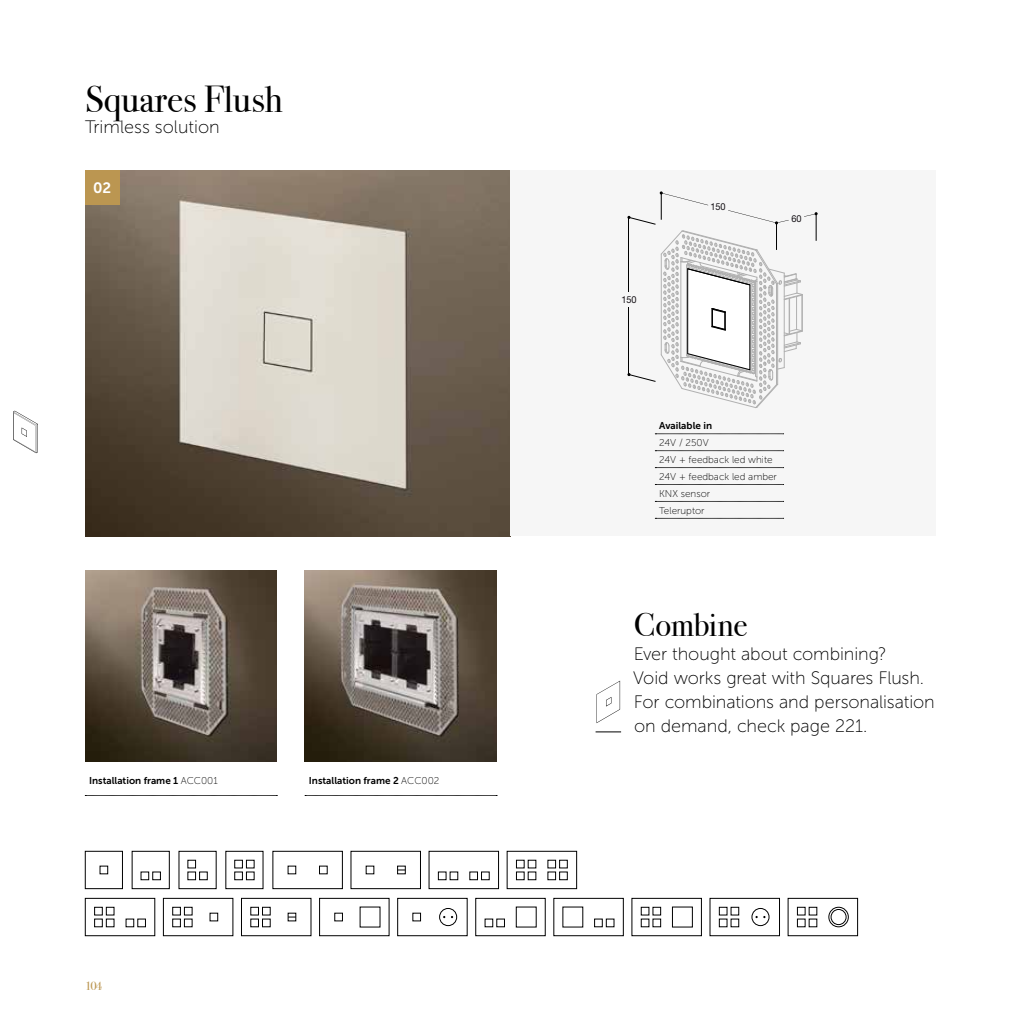
<style>
.page{position:relative;width:1021px;height:1021px;background:#fff}
.page>*{position:absolute;margin:0;border:0;box-sizing:border-box;transform-origin:0 0}
.t1{font:37.5px "Bodoni Svty Two ITCTT";color:#000}
.t2{font:33px "Bodoni Svty Two ITCTT";letter-spacing:-.01em;color:#000}
.t3{font:18px/24px "Museo Sans 100";letter-spacing:-.005em;color:#000}
.t4{font:15px "Museo Sans 700";color:#fff}
.t5{font:12px "Bodoni Svty Two ITCTT";color:#bb9651}
.t6{font:9.9px/17px "Museo Sans 100";color:#000}
.t7{font:9.9px "Museo Sans 700";color:#000}
.t8{font:9.6px "Helvetica Neue LT Std";color:#141015;scale:.96 1}
.s1{font-family:"Museo Sans 100"}
</style>
<div class="page">
<img style="left:85px;top:170px;width:425px;height:366px">
<div style="left:510px;top:170px;width:425px;height:366px;background:#f6f6f6"></div>
<svg style="left:627px;top:191px;width:190px;height:217px"></svg>
<div style="left:85px;top:170px;width:34px;height:34px;background:#bb9651"></div>
<svg style="left:595px;top:731px;width:26px;height:1px"></svg>
<div style="left:85px;top:851px;width:38px;height:37px;border:1px solid #000"></div>
<div style="left:100px;top:865px;width:8px;height:9px;border:1px solid #000"></div>
<div style="left:152px;top:871px;width:9px;height:8px;border:1px solid #000"></div>
<div style="left:141px;top:871px;width:8px;height:8px;border:1px solid #000"></div>
<div style="left:188px;top:860px;width:8px;height:8px;border:1px solid #000"></div>
<div style="left:188px;top:871px;width:8px;height:8px;border:1px solid #000"></div>
<div style="left:234px;top:860px;width:8px;height:8px;border:1px solid #000"></div>
<div style="left:246px;top:860px;width:8px;height:8px;border:1px solid #000"></div>
<div style="left:246px;top:871px;width:8px;height:8px;border:1px solid #000"></div>
<div style="left:163px;top:898px;width:70px;height:37px;border:1px solid #000"></div>
<div style="left:85px;top:898px;width:70px;height:37px;border:1px solid #000"></div>
<div style="left:94px;top:907px;width:8px;height:8px;border:1px solid #000"></div>
<div style="left:106px;top:907px;width:8px;height:8px;border:1px solid #000"></div>
<div style="left:106px;top:918px;width:8px;height:9px;border:1px solid #000"></div>
<div style="left:94px;top:918px;width:8px;height:9px;border:1px solid #000"></div>
<div style="left:172px;top:907px;width:9px;height:8px;border:1px solid #000"></div>
<div style="left:184px;top:907px;width:8px;height:8px;border:1px solid #000"></div>
<div style="left:184px;top:918px;width:8px;height:9px;border:1px solid #000"></div>
<div style="left:172px;top:918px;width:9px;height:9px;border:1px solid #000"></div>
<div style="left:138px;top:918px;width:8px;height:9px;border:1px solid #000"></div>
<div style="left:787px;top:898px;width:70px;height:37px;border:1px solid #000"></div>
<div style="left:797px;top:918px;width:8px;height:9px;border:1px solid #000"></div>
<div style="left:809px;top:907px;width:8px;height:8px;border:1px solid #000"></div>
<div style="left:797px;top:907px;width:8px;height:8px;border:1px solid #000"></div>
<svg style="left:828px;top:906px;width:20px;height:21px"></svg>
<svg style="left:210px;top:898px;width:570px;height:38px"></svg>
<svg style="left:288px;top:850px;width:133px;height:39px"></svg>
<div style="left:429px;top:851px;width:69px;height:37px;border:1px solid #000"></div>
<div style="left:438px;top:871px;width:8px;height:8px;border:1px solid #000"></div>
<div style="left:507px;top:851px;width:70px;height:37px;border:1px solid #000"></div>
<div style="left:516px;top:860px;width:8px;height:8px;border:1px solid #000"></div>
<div style="left:516px;top:871px;width:8px;height:8px;border:1px solid #000"></div>
<div style="left:547px;top:871px;width:9px;height:8px;border:1px solid #000"></div>
<div style="left:547px;top:860px;width:9px;height:8px;border:1px solid #000"></div>
<div style="left:559px;top:860px;width:8px;height:8px;border:1px solid #000"></div>
<img style="left:305px;top:570px;width:191px;height:191px">
<img style="left:85px;top:570px;width:191px;height:191px">
<svg style="left:655px;top:433px;width:128px;height:1px"></svg>
<svg style="left:655px;top:450px;width:128px;height:1px"></svg>
<svg style="left:655px;top:467px;width:128px;height:1px"></svg>
<svg style="left:655px;top:484px;width:128px;height:1px"></svg>
<svg style="left:655px;top:501px;width:128px;height:1px"></svg>
<svg style="left:655px;top:518px;width:128px;height:1px"></svg>
<svg style="left:596px;top:680px;width:24px;height:43px"></svg>
<svg style="left:85px;top:795px;width:192px;height:1px"></svg>
<svg style="left:305px;top:795px;width:192px;height:1px"></svg>
<svg style="left:13px;top:410px;width:25px;height:43px"></svg>
<h1 class="t1" style="left:85px;top:77px;width:199px">Squares Flush</h1>
<p class="t3" style="left:85px;top:115px;width:136px">Trimless solution</p>
<p class="t4" style="left:93px;top:179px;width:20px">02</p>
<p class="t7" style="left:89px;top:775px;width:130px">Installation frame 1 <span class="s1">ACC001</span></p>
<p class="t7" style="left:309px;top:775px;width:132px">Installation frame 2 <span class="s1">ACC002</span></p>
<p class="t5" style="left:85px;top:978px;width:19px">104</p>
<p class="t8" style="left:621px;top:294px;width:17px">150</p>
<p class="t8" style="left:710px;top:201px;width:17px">150</p>
<p class="t8" style="left:791px;top:212px;width:12px">60</p>
<p class="t7" style="left:659px;top:420px;width:54px">Available in</p>
<p class="t6" style="left:659px;top:434px;width:119px">24V / 250V<br>24V + feedback led white<br>24V + feedback led amber<br>KNX sensor<br>Teleruptor</p>
<h2 class="t2" style="left:633px;top:604px;width:115px">Combine</h2>
<p class="t3" style="left:633px;top:641px;width:303px">Ever thought about combining?<br>Void works great with Squares Flush.<br>For combinations and personalisation on demand, check page 221.</p>
</div>
